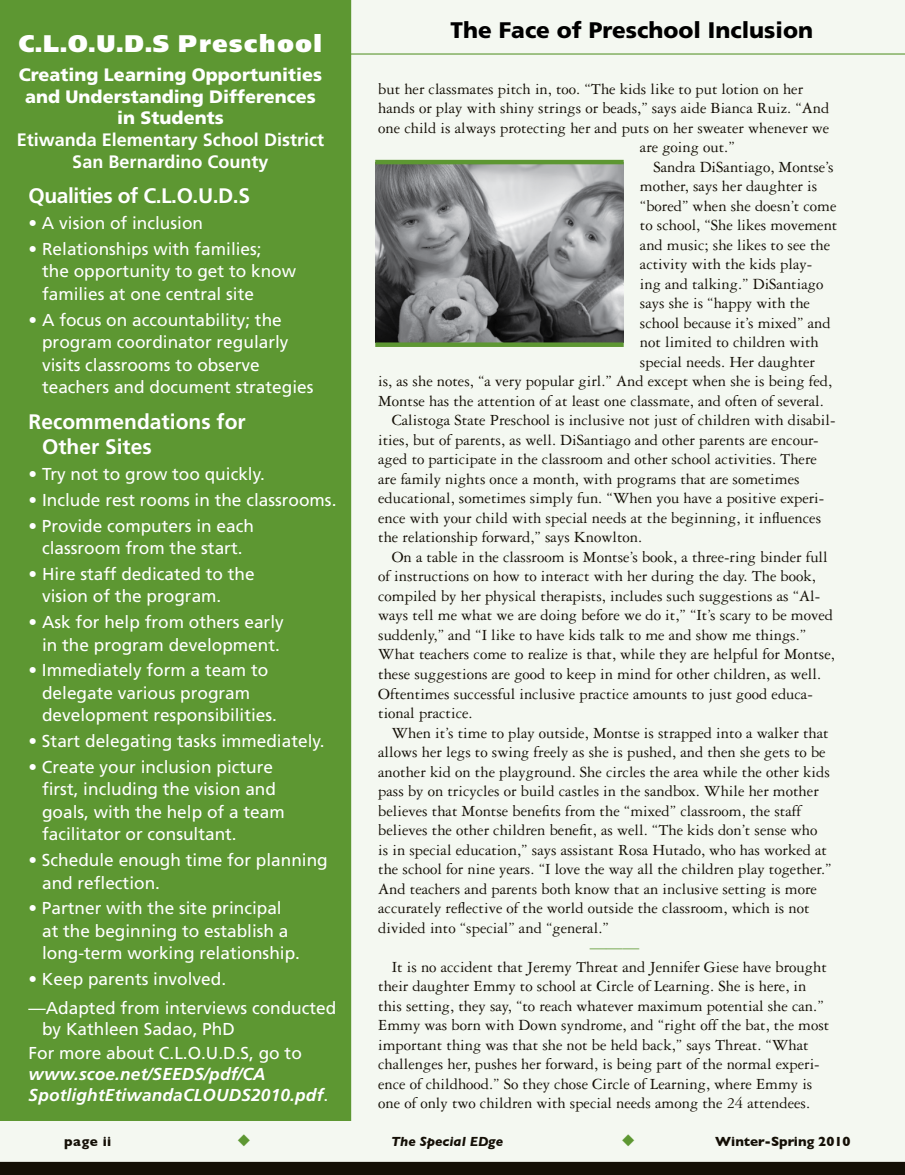
<style>
.page{position:relative;width:905px;height:1175px;background:#fff}
.page>*{position:absolute;margin:0;border:0;box-sizing:border-box;transform-origin:0 0}
.t1{font:900 24px "Frutiger";letter-spacing:.07em;color:#fff}
.t2{font:900 22.5px "Frutiger";color:#000}
.t3{font:700 21px/25.2px "Frutiger";color:#fff}
.t4{font:700 21px "Frutiger";letter-spacing:-.02em;color:#fff}
.t5{font:900 18px/21.6px "Frutiger";color:#fff;text-align:center}
.t6{font:700 18px/21.6px "Frutiger";color:#fff;text-align:center}
.t7{font:17.25px/22.5px "Frutiger";color:#fff}
.t8{font:italic 700 17.25px/21.6px "Frutiger";letter-spacing:.01em;color:#fff}
.t9{font:16.5px/19.5px "Garamond Three";color:#140f06}
.t10{font:16.5px "Garamond Three";color:#5d9732}
.t11{font:700 13.5px "Gill Sans";color:#140f06}
.t12{font:italic 700 13.5px "Gill Sans";color:#140f06}
.s1{font-weight:400;font-style:normal}
</style>
<div class="page">
<div style="left:0;top:0;width:904px;height:1161px;background:#f4f8f1"></div>
<hr style="left:904px;top:0;width:1px;height:1161px;background:#e7efe0">
<svg style="left:0;top:1161px;width:905px;height:13px;background:#231e15"></svg>
<div style="left:0;top:0;width:351px;height:1120px;background:#5d9732"></div>
<hr style="left:344px;top:53px;width:560px;height:2px;background:#5d9732">
<img style="left:375px;top:164px;width:248px;height:178px">
<hr style="left:375px;top:160px;width:248px;height:4px;background:#5d9732">
<div style="left:375px;top:342px;width:248px;height:5px;background:#5d9732"></div>
<h1 class="t1" style="left:19px;top:29px;width:305px">C.L.O.U.D.S Preschool</h1>
<p class="t5" style="left:19px;top:64px;width:305px">Creating Learning Opportunities and Understanding Differences in Students</p>
<p class="t6" style="left:17px;top:129px;width:309px">Etiwanda Elementary School District<br>San Bernardino County</p>
<p class="t4" style="left:29px;top:184px;width:223px">Qualities of C.L.O.U.D.S</p>
<p class="t7" style="left:29px;top:212px;width:176px">• A vision of inclusion</p>
<p class="t7" style="left:42px;top:237px;width:255px;text-indent:-14px">• Relationships with families;<br>the opportunity to get to know families at one central site</p>
<p class="t7" style="left:42px;top:308px;width:273px;text-indent:-14px">• A focus on accountability; the program coordinator regularly visits classrooms to observe teachers and document strategies</p>
<p class="t3" style="left:42px;top:409px;width:205px;text-indent:-14px">Recommendations for<br>Other Sites</p>
<p class="t7" style="left:29px;top:463px;width:238px">• Try not to grow too quickly.</p>
<p class="t7" style="left:29px;top:488px;width:309px">• Include rest rooms in the classrooms.</p>
<p class="t7" style="left:29px;top:514px;width:227px;text-align:center">• Provide computers in each classroom from the start.</p>
<p class="t7" style="left:42px;top:562px;width:214px;text-indent:-14px">• Hire staff dedicated to the vision of the program.</p>
<p class="t7" style="left:29px;top:610px;width:257px;text-align:center">• Ask for help from others early in the program development.</p>
<p class="t7" style="left:42px;top:659px;width:236px;text-indent:-14px">• Immediately form a team to delegate various program development responsibilities.</p>
<p class="t7" style="left:29px;top:729px;width:297px">• Start delegating tasks immediately.</p>
<p class="t7" style="left:42px;top:755px;width:244px;text-indent:-14px">• Create your inclusion picture first, including the vision and goals, with the help of a team facilitator or consultant.</p>
<p class="t7" style="left:42px;top:848px;width:287px;text-indent:-14px">• Schedule enough time for planning and reflection.</p>
<p class="t7" style="left:42px;top:897px;width:259px;text-indent:-14px">• Partner with the site principal at the beginning to establish a long-term working relationship.</p>
<p class="t7" style="left:29px;top:964px;width:309px;line-height:29.4px">• Keep parents involved.<br>—Adapted from interviews conducted</p>
<p class="t7" style="left:29px;top:1017px;width:275px;line-height:24px;text-indent:14px">by Kathleen Sadao, PhD<br>For more about C.L.O.U.D.S, go to</p>
<p class="t8" style="left:29px;top:1062px;width:301px">www.scoe.net/SEEDS/pdf/CA<br>SpotlightEtiwandaCLOUDS2010.pdf<span class="s1">.</span></p>
<h2 class="t2" style="left:450px;top:17px;width:364px">The Face of Preschool Inclusion</h2>
<p class="t9" style="left:378px;top:79px;width:426px">but her classmates pitch in, too. “The kids like to put lotion on her</p>
<p class="t9" style="left:378px;top:98px;width:452px">hands or play with shiny strings or beads,” says aide Bianca Ruiz. “And</p>
<p class="t9" style="left:378px;top:118px;width:452px">one child is always protecting her and puts on her sweater whenever we</p>
<p class="t9" style="left:640px;top:137px;width:96px">are going out.”</p>
<p class="t9" style="left:653px;top:157px;width:182px">Sandra DiSantiago, Montse’s</p>
<p class="t9" style="left:640px;top:176px;width:179px">mother, says her daughter is</p>
<p class="t9" style="left:640px;top:196px;width:198px">“bored” when she doesn’t come</p>
<p class="t9" style="left:640px;top:215px;width:199px">to school, “She likes movement</p>
<p class="t9" style="left:640px;top:235px;width:192px">and music; she likes to see the</p>
<p class="t9" style="left:640px;top:254px;width:174px">activity with the kids play-</p>
<p class="t9" style="left:640px;top:274px;width:185px">ing and talking.” DiSantiago</p>
<p class="t9" style="left:640px;top:293px;width:172px">says she is “happy with the</p>
<p class="t9" style="left:640px;top:313px;width:192px">school because it’s mixed” and</p>
<p class="t9" style="left:640px;top:332px;width:180px">not limited to children with</p>
<p class="t9" style="left:640px;top:352px;width:177px">special needs. Her daughter</p>
<p class="t9" style="left:378px;top:371px;width:455px">is, as she notes, “a very popular girl.” And except when she is being fed,</p>
<p class="t9" style="left:378px;top:391px;width:447px">Montse has the attention of at least one classmate, and often of several.</p>
<p class="t9" style="left:391px;top:410px;width:445px">Calistoga State Preschool is inclusive not just of children with disabil-</p>
<p class="t9" style="left:378px;top:430px;width:442px">ities, but of parents, as well. DiSantiago and other parents are encour-</p>
<p class="t9" style="left:378px;top:449px;width:440px">aged to participate in the classroom and other school activities. There</p>
<p class="t9" style="left:378px;top:469px;width:423px">are family nights once a month, with programs that are sometimes</p>
<p class="t9" style="left:378px;top:488px;width:447px">educational, sometimes simply fun. “When you have a positive experi-</p>
<p class="t9" style="left:378px;top:508px;width:444px">ence with your child with special needs at the beginning, it influences</p>
<p class="t9" style="left:378px;top:527px;width:265px">the relationship forward,” says Knowlton.</p>
<p class="t9" style="left:391px;top:547px;width:437px">On a table in the classroom is Montse’s book, a three-ring binder full</p>
<p class="t9" style="left:378px;top:566px;width:439px">of instructions on how to interact with her during the day. The book,</p>
<p class="t9" style="left:378px;top:586px;width:443px">compiled by her physical therapists, includes such suggestions as “Al-</p>
<p class="t9" style="left:378px;top:605px;width:456px">ways tell me what we are doing before we do it,” “It’s scary to be moved</p>
<p class="t9" style="left:378px;top:625px;width:429px">suddenly,” and “I like to have kids talk to me and show me things.”</p>
<p class="t9" style="left:378px;top:644px;width:458px">What teachers come to realize is that, while they are helpful for Montse,</p>
<p class="t9" style="left:378px;top:664px;width:444px">these suggestions are good to keep in mind for other children, as well.</p>
<p class="t9" style="left:378px;top:683px;width:436px">Oftentimes successful inclusive practice amounts to just good educa-</p>
<p class="t9" style="left:378px;top:703px;width:96px">tional practice.</p>
<p class="t9" style="left:391px;top:722px;width:438px">When it’s time to play outside, Montse is strapped into a walker that</p>
<p class="t9" style="left:378px;top:742px;width:449px">allows her legs to swing freely as she is pushed, and then she gets to be</p>
<p class="t9" style="left:378px;top:761px;width:453px">another kid on the playground. She circles the area while the other kids</p>
<p class="t9" style="left:378px;top:781px;width:442px">pass by on tricycles or build castles in the sandbox. While her mother</p>
<p class="t9" style="left:378px;top:800px;width:424px">believes that Montse benefits from the “mixed” classroom, the staff</p>
<p class="t9" style="left:378px;top:820px;width:440px">believes the other children benefit, as well. “The kids don’t sense who</p>
<p class="t9" style="left:378px;top:839px;width:450px">is in special education,” says assistant Rosa Hutado, who has worked at</p>
<p class="t9" style="left:378px;top:859px;width:455px">the school for nine years. “I love the way all the children play together.”</p>
<p class="t9" style="left:378px;top:878px;width:440px">And teachers and parents both know that an inclusive setting is more</p>
<p class="t9" style="left:378px;top:898px;width:433px">accurately reflective of the world outside the classroom, which is not</p>
<p class="t9" style="left:378px;top:917px;width:232px">divided into “special” and “general.”</p>
<p class="t10" style="left:589px;top:938px;width:51px">———</p>
<p class="t9" style="left:378px;top:956px;width:452px;text-indent:13px">It is no accident that Jeremy Threat and Jennifer Giese have brought their daughter Emmy to school at Circle of Learning. She is here, in this setting, they say, “to reach whatever maximum potential she can.” Emmy was born with Down syndrome, and “right off the bat, the most important thing was that she not be held back,” says Threat. “What challenges her, pushes her forward, is being part of the normal experi&shy;ence of childhood.” So they chose Circle of Learning, where Emmy is one of only two children with special needs among the 24 attendees.</p>
<p class="t11" style="left:64px;top:1133px;width:49px">page ii</p>
<p class="t12" style="left:391px;top:1133px;width:113px">The Special EDge</p>
<p class="t11" style="left:715px;top:1133px;width:137px">Winter-Spring 2010</p>
</div>
